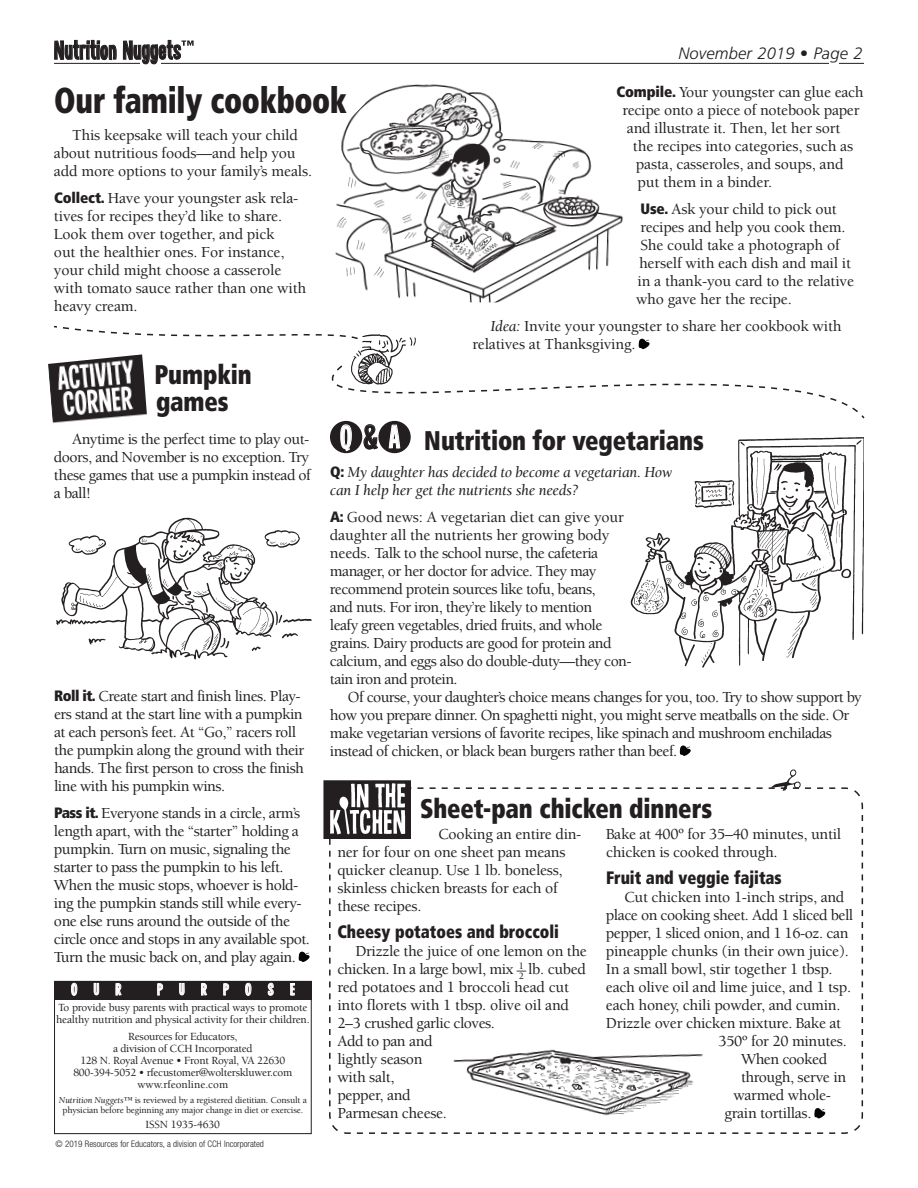
<style>
.page{position:relative;width:918px;height:1188px;background:#fff}
.page>*{position:absolute;margin:0;border:0;box-sizing:border-box;transform-origin:0 0}
.t1{font:900 condensed 36px "Frutiger LT Pro";letter-spacing:-.01em;color:#231f20;scale:.85 1}
.t2{font:29.55px "Shakeout";color:#fff}
.t3{font:900 condensed 27px/27px "Frutiger LT Pro";letter-spacing:-.005em;color:#231f20;scale:.9 1}
.t4{font:24px "Shakeout";letter-spacing:.01em;color:#231f20}
.t5{font:900 condensed 18px "Frutiger LT Pro";color:#231f20;scale:.9 1}
.t6{font:italic 300 16.5px "Frutiger LT Pro";letter-spacing:.01em;color:#231f20}
.t7{font:500 15.75px/18px "Berkeley Std";letter-spacing:-.02em;color:#231f20}
.t8{font:italic 15.75px "Berkeley Std";letter-spacing:-.015em;color:#231f20}
.t9{font:15px "Shakeout";letter-spacing:1.1em;color:#fff}
.t10{font:500 11.25px/12px "Berkeley Std";letter-spacing:-.025em;color:#231f20}
.t11{font:500 9.3px/10.5px "Berkeley Std";letter-spacing:-.015em;color:#231f20;text-align:center}
.t12{font:300 condensed 9px "Helvetica Neue";color:#231f20}
.s1{font-family:"Frutiger LT Pro";font-weight:900;font-stretch:condensed;font-size:15px}
.s2{font-weight:400;font-style:italic}
.s3{color:#231f20}
.s4{font-family:"Frutiger LT Pro";font-weight:900;font-style:normal;font-stretch:condensed;font-size:15px}
.s5{font-size:13.35px}
</style>
<div class="page">
<hr style="left:54px;top:63px;width:810px;height:1px;background:#231f20">
<div style="left:829px;top:58px;width:9px;height:9px;background:#fff"></div>
<svg style="left:54px;top:40px;width:63px;height:20px"></svg>
<svg style="left:123px;top:39px;width:71px;height:25px"></svg>
<img style="left:48px;top:363px;width:99px;height:61px">
<img style="left:336px;top:84px;width:287px;height:218px">
<svg style="left:639px;top:338px;width:10px;height:4px"></svg>
<svg style="left:52px;top:325px;width:294px;height:49px"></svg>
<svg style="left:257px;top:342px;width:601px;height:91px"></svg>
<img style="left:349px;top:334px;width:68px;height:53px">
<img style="left:56px;top:517px;width:255px;height:143px">
<svg style="left:298px;top:951px;width:12px;height:11px"></svg>
<div style="left:54px;top:981px;width:258px;height:19px;background:#231f20"></div>
<div style="left:54px;top:981px;width:258px;height:153px;border:1px solid #231f20"></div>
<svg style="left:71px;top:983px;width:6px;height:13px"></svg>
<svg style="left:94px;top:983px;width:5px;height:13px"></svg>
<svg style="left:116px;top:983px;width:6px;height:13px"></svg>
<svg style="left:157px;top:983px;width:6px;height:13px"></svg>
<svg style="left:179px;top:983px;width:6px;height:13px"></svg>
<svg style="left:201px;top:983px;width:6px;height:13px"></svg>
<svg style="left:223px;top:983px;width:6px;height:13px"></svg>
<svg style="left:245px;top:983px;width:6px;height:13px"></svg>
<svg style="left:268px;top:983px;width:6px;height:13px"></svg>
<svg style="left:290px;top:983px;width:5px;height:12px"></svg>
<div style="left:379px;top:422px;width:31px;height:30px;background:#231f20;border-radius:50%"></div>
<div style="left:378px;top:421px;width:33px;height:32px;border:2px solid #231f20;border-radius:50%"></div>
<div style="left:331px;top:422px;width:31px;height:30px;background:#231f20;border-radius:50%"></div>
<div style="left:330px;top:421px;width:32px;height:32px;border:2px solid #231f20;border-radius:50%"></div>
<svg style="left:341px;top:424px;width:11px;height:28px"></svg>
<svg style="left:363px;top:424px;width:16px;height:26px"></svg>
<svg style="left:388px;top:424px;width:13px;height:25px"></svg>
<img style="left:630px;top:437px;width:234px;height:231px">
<svg style="left:680px;top:745px;width:11px;height:11px"></svg>
<svg style="left:329px;top:787px;width:535px;height:347px"></svg>
<svg style="left:354px;top:769px;width:481px;height:22px"></svg>
<img style="left:324px;top:781px;width:87px;height:58px">
<img style="left:451px;top:1029px;width:256px;height:94px">
<svg style="left:814px;top:1107px;width:13px;height:13px"></svg>
<h1 class="t4" style="left:54px;top:37px;width:129px">Nutrition Nuggets</h1>
<h1 class="t6" style="left:678px;top:44px;width:186px">November 2019 • Page 2</h1>
<h2 class="t1" style="left:54px;top:78px;width:346px">Our family cookbook</h2>
<p class="t7" style="left:616px;top:83px;width:249px;text-align:center"><span class="s1">Compile.</span> Your youngster can glue each recipe onto a piece of notebook paper</p>
<p class="t7" style="left:633px;top:119px;width:222px;text-indent:-6px">and illustrate it. Then, let her sort the recipes into categories, such as pasta, casseroles, and soups, and put them in a binder.</p>
<p class="t7" style="left:636px;top:200px;width:220px"><span class="s1">Use.</span> Ask your child to pick out recipes and help you cook them.<br>She could take a photograph of herself with each dish and mail it in a thank-you card to the relative who gave her the recipe.</p>
<p class="t7" style="left:54px;top:126px;width:260px;text-indent:18px">This keepsake will teach your child about nutritious foods—and help you add more options to your family’s meals.</p>
<p class="t7" style="left:54px;top:189px;width:254px"><span class="s1">Collect.</span> Have your youngster ask rela&shy;tives for recipes they’d like to share.<br>Look them over together, and pick<br>out the healthier ones. For instance, your child might choose a casserole with tomato sauce rather than one with heavy cream.</p>
<h2 class="t3" style="left:154px;top:361px;width:110px">Pumpkin games</h2>
<p class="t7" style="left:54px;top:431px;width:258px;text-align:justify;text-indent:18px">Anytime is the perfect time to play out&shy;doors, and November is no exception. Try these games that use a pumpkin instead of a ball!</p>
<p class="t7" style="left:54px;top:687px;width:252px"><span class="s1">Roll it.</span> Create start and finish lines. Play&shy;ers stand at the start line with a pumpkin at each person’s feet. At “Go,” racers roll the pumpkin along the ground with their hands. The first person to cross the finish line with his pumpkin wins.</p>
<p class="t7" style="left:54px;top:804px;width:257px"><span class="s1">Pass it.</span> Everyone stands in a circle, arm’s length apart, with the “starter” holding a pumpkin. Turn on music, signaling the starter to pass the pumpkin to his left.<br>When the music stops, whoever is hold&shy;ing the pumpkin stands still while every&shy;one else runs around the outside of the circle once and stops in any available spot.<br>Turn the music back on, and play again.</p>
<p class="t10" style="left:56px;top:1002px;width:255px">To provide busy parents with practical ways to promote healthy nutrition and physical activity for their children.</p>
<p class="t10" style="left:73px;top:1030px;width:220px;text-align:center">Resources for Educators,<br>a division of CCH Incorporated<br>128 N. Royal Avenue • Front Royal, VA 22630<br>800-394-5052 • rfecustomer@wolterskluwer.com www.rfeonline.com</p>
<p class="t11" style="left:59px;top:1095px;width:249px"><span class="s2">Nutrition Nuggets™</span> is reviewed by a registered dietitian. Consult a physician before beginning any major change in diet or exercise.</p>
<p class="t10" style="left:146px;top:1119px;width:76px">ISSN 1935-4630</p>
<h2 class="t9" style="left:71px;top:981px;width:52px">OUR</h2>
<h2 class="t9" style="left:157px;top:981px;width:139px">PURPOSE</h2>
<p class="t12" style="left:56px;top:1139px;width:210px">© 2019 Resources for Educators, a division of CCH Incorporated</p>
<p class="t7" style="left:473px;top:317px;width:371px;text-indent:18px"><span class="s2">Idea:</span> Invite your youngster to share her cookbook with relatives at Thanksgiving.</p>
<h2 class="t2" style="left:340px;top:421px;width:62px">Q <span class="s3">&amp;</span> A</h2>
<p class="t8" style="left:330px;top:463px;width:344px"><span class="s4">Q:</span> My daughter has decided to become a vegetarian. How</p>
<h2 class="t3" style="left:424px;top:426px;width:312px">Nutrition for vegetarians</h2>
<p class="t8" style="left:330px;top:481px;width:250px">can I help her get the nutrients she needs?</p>
<p class="t7" style="left:330px;top:508px;width:303px"><span class="s1">A:</span> Good news: A vegetarian diet can give your daughter all the nutrients her growing body needs. Talk to the school nurse, the cafeteria manager, or her doctor for advice. They may recommend protein sources like tofu, beans,<br>and nuts. For iron, they’re likely to mention<br>leafy green vegetables, dried fruits, and whole grains. Dairy products are good for protein and calcium, and eggs also do double-duty—they con&shy;tain iron and protein.</p>
<p class="t7" style="left:330px;top:688px;width:533px;text-indent:18px">Of course, your daughter’s choice means changes for you, too. Try to show support by how you prepare dinner. On spaghetti night, you might serve meatballs on the side. Or make vegetarian versions of favorite recipes, like spinach and mushroom enchiladas instead of chicken, or black bean burgers rather than beef.</p>
<h2 class="t3" style="left:420px;top:794px;width:326px">Sheet-pan chicken dinners</h2>
<p class="t7" style="left:337px;top:825px;width:246px;text-indent:101px">Cooking an entire din&shy;ner for four on one sheet pan means quicker cleanup. Use 1 lb. boneless, skinless chicken breasts for each of these recipes.</p>
<h3 class="t5" style="left:337px;top:921px;width:248px">Cheesy potatoes and broccoli</h3>
<p class="t7" style="left:337px;top:942px;width:251px;text-indent:18px">Drizzle the juice of one lemon on the chicken. In a large bowl, mix <sup>1</sup><span class="s5">–</span> <sub>2</sub> lb. cubed red potatoes and 1 broccoli head cut into florets with 1 tbsp. olive oil and<br>2–3 crushed garlic cloves.<br>Add to pan and<br>lightly season<br>with salt,<br>pepper, and<br>Parmesan cheese.</p>
<p class="t7" style="left:606px;top:825px;width:237px">Bake at 400º for 35–40 minutes, until chicken is cooked through.</p>
<h3 class="t5" style="left:606px;top:867px;width:197px">Fruit and veggie fajitas</h3>
<p class="t7" style="left:624px;top:888px;width:222px">Cut chicken into 1-inch strips, and</p>
<p class="t7" style="left:606px;top:906px;width:249px">place on cooking sheet. Add 1 sliced bell</p>
<p class="t7" style="left:606px;top:924px;width:244px">pepper, 1 sliced onion, and 1 16-oz. can</p>
<p class="t7" style="left:606px;top:942px;width:244px">pineapple chunks (in their own juice).</p>
<p class="t7" style="left:606px;top:960px;width:228px">In a small bowl, stir together 1 tbsp.</p>
<p class="t7" style="left:606px;top:978px;width:247px">each olive oil and lime juice, and 1 tsp.</p>
<p class="t7" style="left:606px;top:996px;width:236px">each honey, chili powder, and cumin.</p>
<p class="t7" style="left:606px;top:1014px;width:237px">Drizzle over chicken mixture. Bake at</p>
<p class="t7" style="left:718px;top:1032px;width:130px">350º for 20 minutes.</p>
<p class="t7" style="left:741px;top:1050px;width:88px">When cooked</p>
<p class="t7" style="left:741px;top:1068px;width:107px">through, serve in</p>
<p class="t7" style="left:734px;top:1086px;width:99px">warmed whole-</p>
<p class="t7" style="left:725px;top:1104px;width:88px">grain tortillas.</p>
</div>
